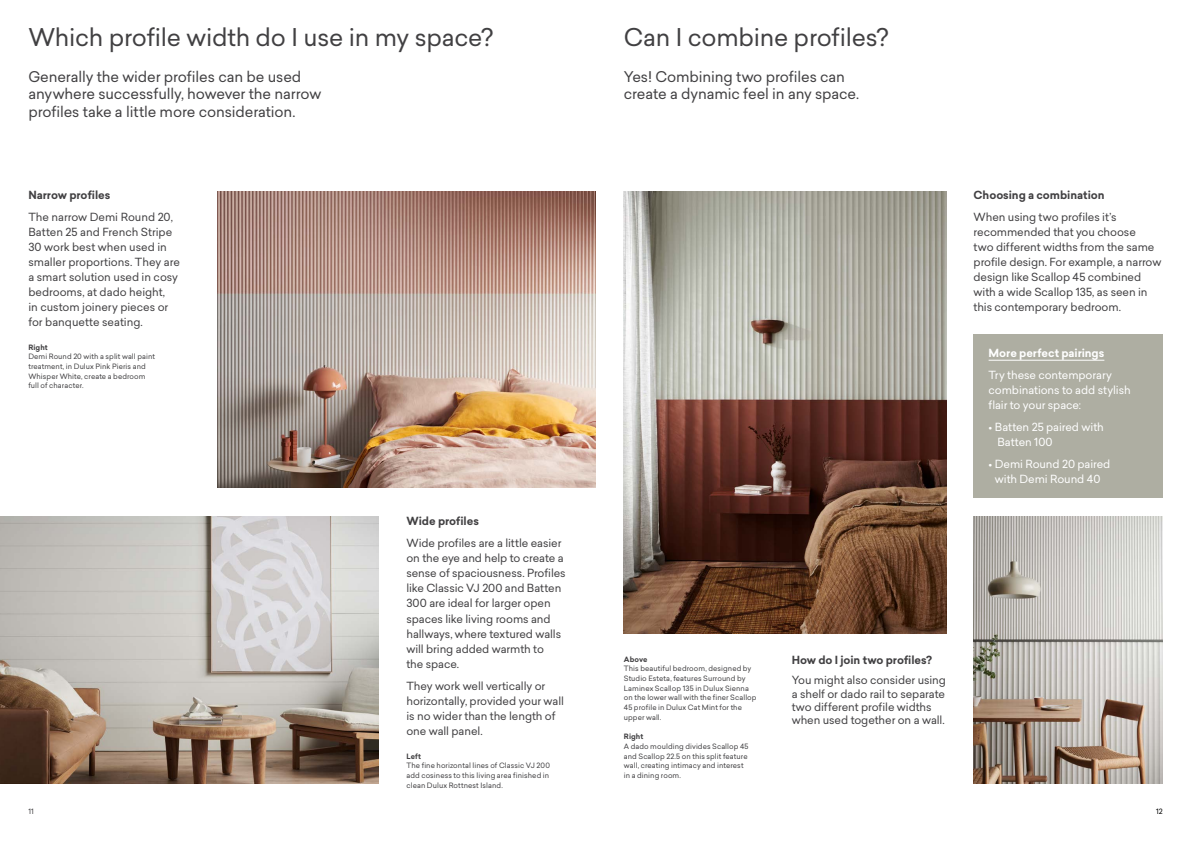
<style>
.page{position:relative;width:1191px;height:842px;background:#fff}
.page>*{position:absolute;margin:0;border:0;box-sizing:border-box;transform-origin:0 0}
.t1{font:24px "Sailec";letter-spacing:-.01em;color:#414042}
.t2{font:14.5px/17.4px "Sailec";letter-spacing:-.01em;color:#414042}
.t3{font:11px/15px "Sailec";letter-spacing:-.005em;color:#414042}
.t4{font:11px/15px "Sailec";letter-spacing:-.01em;color:#fff}
.t5{font:700 11px "Sailec";letter-spacing:-.005em;color:#414042}
.t6{font:700 11px "Sailec";letter-spacing:-.005em;color:#fff}
.t7{font:7.2px/9.7px "Sailec";letter-spacing:.01em;color:#414042}
.t8{font:700 7.2px "Sailec";letter-spacing:.015em;color:#414042}
.t9{font:7.2px "Sailec";color:#000}
</style>
<div class="page">
<img style="left:0;top:516px;width:378px;height:267px">
<img style="left:624px;top:191px;width:322px;height:442px">
<img style="left:973px;top:516px;width:189px;height:267px">
<img style="left:217px;top:191px;width:378px;height:296px">
<div style="left:973px;top:334px;width:189px;height:164px;background:#aeaea2"></div>
<hr style="left:988px;top:360px;width:116px;height:1px;background:#fff">
<h1 class="t1" style="left:28px;top:21px;width:466px">Which profile width do I use in my space?</h1>
<h2 class="t2" style="left:28px;top:68px;width:294px">Generally the wider profiles can be used anywhere successfully, however the narrow profiles take a little more consideration.</h2>
<p class="t5" style="left:28px;top:187px;width:83px">Narrow profiles</p>
<p class="t3" style="left:28px;top:209px;width:153px">The narrow Demi Round 20,<br>Batten 25 and French Stripe<br>30 work best when used in smaller proportions. They are a smart solution used in cosy bedrooms, at dado height,<br>in custom joinery pieces or for banquette seating.</p>
<p class="t8" style="left:28px;top:342px;width:21px">Right</p>
<p class="t7" style="left:28px;top:352px;width:128px">Demi Round 20 with a split wall paint treatment, in Dulux Pink Pieris and<br>Whisper White, create a bedroom full of character.</p>
<p class="t5" style="left:406px;top:513px;width:74px">Wide profiles</p>
<p class="t3" style="left:406px;top:535px;width:161px">Wide profiles are a little easier on the eye and help to create a sense of spaciousness. Profiles like Classic VJ 200 and Batten<br>300 are ideal for larger open spaces like living rooms and hallways, where textured walls will bring added warmth to<br>the space.</p>
<p class="t3" style="left:406px;top:678px;width:159px">They work well vertically or horizontally, provided your wall is no wider than the length of one wall panel.</p>
<p class="t8" style="left:406px;top:751px;width:16px">Left</p>
<p class="t7" style="left:406px;top:761px;width:145px;text-align:justify">The fine horizontal lines of Classic VJ 200 add cosiness to this living area finished in clean Dulux Rottnest Island.</p>
<h1 class="t1" style="left:624px;top:21px;width:266px">Can I combine profiles?</h1>
<h2 class="t2" style="left:624px;top:68px;width:237px">Yes! Combining two profiles can create a dynamic feel in any space.</h2>
<p class="t5" style="left:973px;top:188px;width:132px">Choosing a combination</p>
<p class="t3" style="left:973px;top:210px;width:189px">When using two profiles it’s recommended that you choose<br>two different widths from the same profile design. For example, a narrow design like Scallop 45 combined with a wide Scallop 135, as seen in this contemporary bedroom.</p>
<p class="t6" style="left:988px;top:345px;width:117px">More perfect pairings</p>
<p class="t4" style="left:988px;top:367px;width:144px">Try these contemporary combinations to add stylish flair to your space:</p>
<p class="t4" style="left:997px;top:419px;width:108px;text-indent:-9px">• Batten 25 paired with<br>Batten 100</p>
<p class="t4" style="left:988px;top:456px;width:123px;text-align:center">• Demi Round 20 paired with Demi Round 40</p>
<p class="t8" style="left:624px;top:654px;width:25px">Above</p>
<p class="t7" style="left:624px;top:664px;width:134px">This beautiful bedroom, designed by<br>Studio Esteta, features Surround by<br>Laminex Scallop 135 in Dulux Sienna on the lower wall with the finer Scallop<br>45 profile in Dulux Cat Mint for the upper wall.</p>
<p class="t8" style="left:624px;top:731px;width:21px">Right</p>
<p class="t7" style="left:624px;top:741px;width:126px">A dado moulding divides Scallop 45 and Scallop 22.5 on this split feature wall, creating intimacy and interest in a dining room.</p>
<p class="t5" style="left:791px;top:653px;width:142px">How do I join two profiles?</p>
<p class="t3" style="left:791px;top:674px;width:156px;line-height:13.2px">You might also consider using a shelf or dado rail to separate two different profile widths when used together on a wall.</p>
<p class="t7" style="left:28px;top:806px;width:7px">11</p>
<p class="t9" style="left:1156px;top:806px;width:8px">12</p>
</div>
